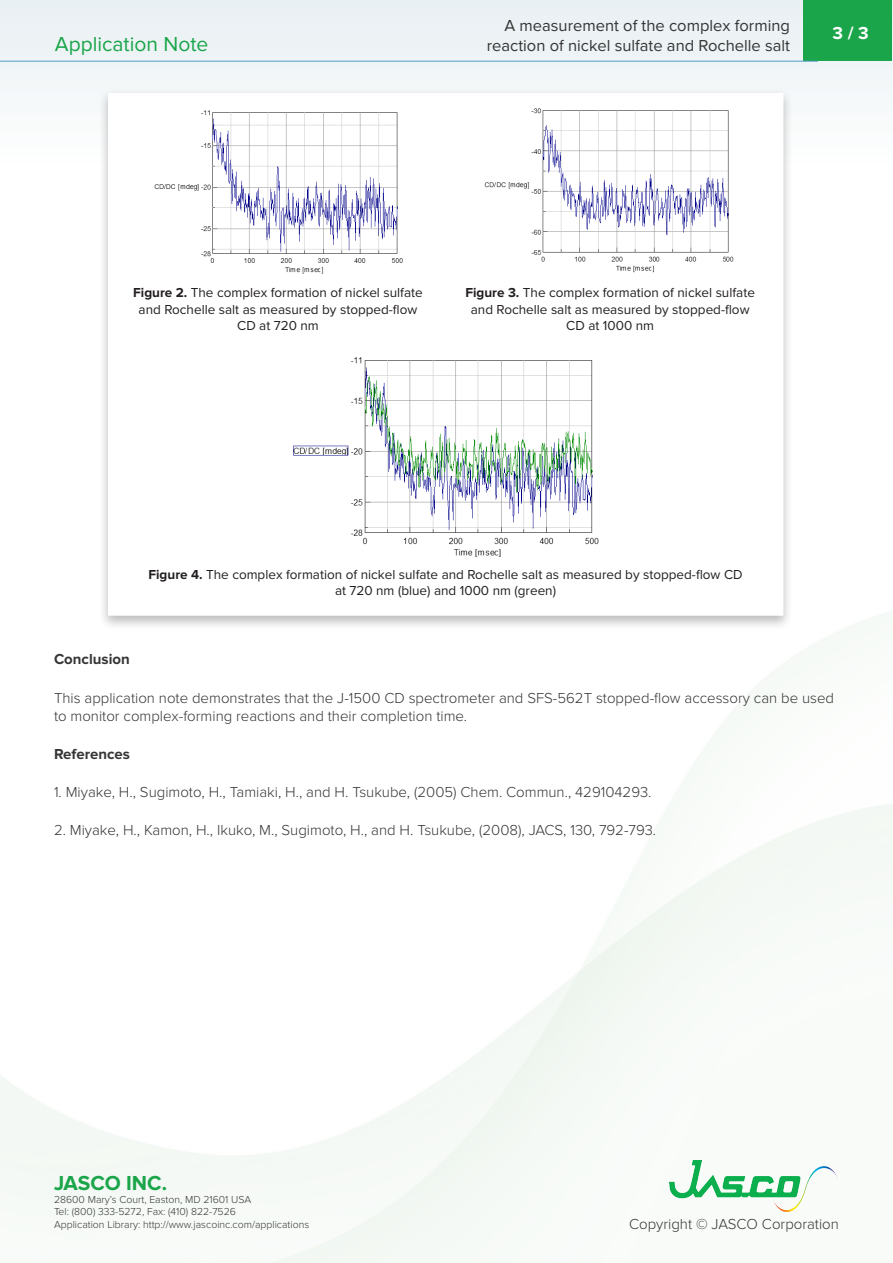
<style>
.page{position:relative;width:893px;height:1263px;background:#fff}
.page>*{position:absolute;margin:0;border:0;box-sizing:border-box;transform-origin:0 0}
.t1{font:21px "Proxima Nova";color:#1aa54a}
.t2{font:700 21px "Proxima Nova";color:#1aa54a}
.t3{font:700 18px "Proxima Nova";color:#fff}
.t4{font:16.5px/19.8px "Proxima Nova";color:#353535;text-align:right}
.Paragraph{font:300 15px/18px "Proxima Nova";color:#353535}
.Paragraph-2{font:700 15px "Proxima Nova";color:#353535}
.Img_Caption{font:13.5px/16.2px "Proxima Nova";color:#231f20;text-align:center}
.t5{font:300 10.5px/12.6px "Proxima Nova";color:#353535}
.s1{font-weight:700}
</style>
<div class="page">
<div style="left:0;top:1px;width:893px;height:168px;background:linear-gradient(to right,#eef4f6,#f0f5f7)"></div>
<div style="left:804px;top:1px;width:88px;height:60px;background:#1aa54a"></div>
<hr style="left:0;top:61px;width:818px;height:1px;background:#4f9ac4">
<img style="left:669px;top:1160px;width:168px;height:52px">
<div style="left:98px;top:89px;width:695px;height:542px;background:#231f20;opacity:.3"></div>
<div style="left:108px;top:93px;width:675px;height:523px;background:#fff"></div>
<img style="left:484px;top:108px;width:250px;height:165px">
<img style="left:154px;top:110px;width:249px;height:164px">
<img style="left:293px;top:357px;width:306px;height:200px">
<h1 class="t1" style="left:55px;top:32px;width:155px">Application Note</h1>
<p class="t4" style="left:487px;top:16px;width:305px">A measurement of the complex forming reaction of nickel sulfate and Rochelle salt</p>
<p class="t3" style="left:833px;top:23px;width:38px">3 / 3</p>
<p class="Img_Caption" style="left:133px;top:285px;width:291px"><span class="s1">Figure 2.</span> The complex formation of nickel sulfate and Rochelle salt as measured by stopped-flow<br>CD at 720 nm</p>
<p class="Img_Caption" style="left:465px;top:285px;width:291px"><span class="s1">Figure 3.</span> The complex formation of nickel sulfate and Rochelle salt as measured by stopped-flow<br>CD at 1000 nm</p>
<p class="Img_Caption" style="left:148px;top:566px;width:596px"><span class="s1">Figure 4.</span> The complex formation of nickel sulfate and Rochelle salt as measured by stopped-flow CD at 720 nm (blue) and 1000 nm (green)</p>
<p class="Paragraph-2" style="left:54px;top:651px;width:77px">Conclusion</p>
<p class="Paragraph" style="left:54px;top:689px;width:782px">This application note demonstrates that the J-1500 CD spectrometer and SFS-562T stopped-flow accessory can be used to monitor complex-forming reactions and their completion time.</p>
<p class="Paragraph-2" style="left:54px;top:745px;width:78px">References</p>
<p class="Paragraph" style="left:54px;top:783px;width:599px">1. Miyake, H., Sugimoto, H., Tamiaki, H., and H. Tsukube, (2005) Chem. Commun., 429104293.</p>
<p class="Paragraph" style="left:54px;top:821px;width:604px">2. Miyake, H., Kamon, H., Ikuko, M., Sugimoto, H., and H. Tsukube, (2008), JACS, 130, 792-793.</p>
<h1 class="t2" style="left:54px;top:1171px;width:115px">JASCO INC.</h1>
<p class="t5" style="left:54px;top:1193px;width:257px">28600 Mary’s Court, Easton, MD 21601 USA<br>Tel: (800) 333-5272, Fax: (410) 822-7526<br>Application Library: http://www.jascoinc.com/applications</p>
<p class="Paragraph" style="left:629px;top:1215px;width:211px">Copyright © JASCO Corporation</p>
</div>
